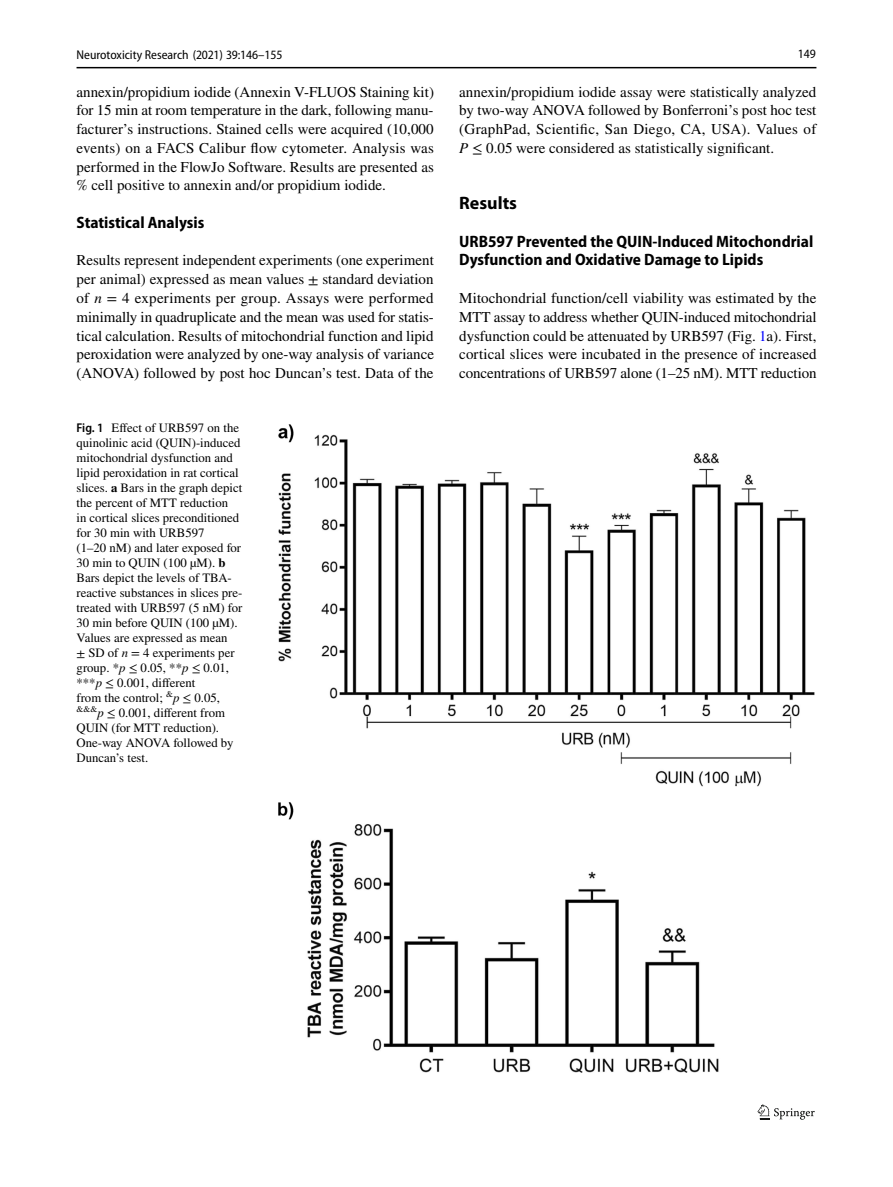
<style>
.page{position:relative;width:893px;height:1187px;background:#fff}
.page>*{position:absolute;margin:0;border:0;box-sizing:border-box;transform-origin:0 0}
.t1{font:700 18px "Myriad Pro";color:#000}
.t2{font:700 semi-condensed 16.5px/18.8px "Myriad Pro";color:#000}
.t3{font:15px/18.8px "STIX";letter-spacing:.005em;color:#000;text-align:justify}
.t4{font:12.75px/15px "STIX";color:#000}
.t5{font:semi-condensed 12.75px "Myriad Pro";color:#000}
.t6{font:semi-condensed 12.75px "Bhbhhg Myriad Pro";color:#000}
.s1{font-style:italic}
.s2{font-family:"Myriad Pro";font-weight:600;font-stretch:semi-condensed}
.s3{font-weight:700}
.s4{color:#00f}
</style>
<div class="page">
<hr style="left:77px;top:67px;width:739px;height:1px;background:#000">
<img style="left:278px;top:424px;width:537px;height:649px">
<svg style="left:757px;top:1104px;width:58px;height:15px"></svg>
<p class="t5" style="left:77px;top:48px;width:207px">Neurotoxicity Research (2021) 39:146–155</p>
<p class="t6" style="left:798px;top:49px;width:20px">149</p>
<p class="t3" style="left:77px;top:83px;width:359px">annexin/propidium iodide (Annexin V-FLUOS Staining kit) for 15 min at room temperature in the dark, following manu&shy;facturer’s instructions. Stained cells were acquired (10,000 events) on a FACS Calibur flow cytometer. Analysis was performed in the FlowJo Software. Results are presented as % cell positive to annexin and/or propidium iodide.</p>
<p class="t2" style="left:77px;top:213px;width:129px">Statistical Analysis</p>
<p class="t3" style="left:77px;top:252px;width:359px">Results represent independent experiments (one experiment per animal) expressed as mean values ± standard deviation of <span class="s1">n</span> = 4 experiments per group. Assays were performed minimally in quadruplicate and the mean was used for statis&shy;tical calculation. Results of mitochondrial function and lipid peroxidation were analyzed by one-way analysis of variance (ANOVA) followed by post hoc Duncan’s test. Data of the</p>
<p class="t4" style="left:77px;top:421px;width:167px"><span class="s2">Fig. 1</span> Effect of URB597 on the quinolinic acid (QUIN)-induced mitochondrial dysfunction and lipid peroxidation in rat cortical slices. <span class="s3">a</span> Bars in the graph depict the percent of MTT reduction<br>in cortical slices preconditioned for 30 min with URB597<br>(1–20 nM) and later exposed for<br>30 min to QUIN (100 µM). <span class="s3">b<br></span>Bars depict the levels of TBA&shy;reactive substances in slices pre&shy;treated with URB597 (5 nM) for<br>30 min before QUIN (100 µM).<br>Values are expressed as mean<br>± SD of <span class="s1">n</span> = 4 experiments per group. *<span class="s1">p</span> ≤ 0.05, **<span class="s1">p</span> ≤ 0.01, ***<span class="s1">p</span> ≤ 0.001, different<br>from the control; <sup>&amp;</sup><span class="s1">p</span> ≤ 0.05, <sup>&amp;&amp;&amp;</sup><span class="s1">p</span> ≤ 0.001, different from<br>QUIN (for MTT reduction).<br>One-way ANOVA followed by<br>Duncan’s test.</p>
<p class="t3" style="left:459px;top:83px;width:359px">annexin/propidium iodide assay were statistically analyzed by two-way ANOVA followed by Bonferroni’s post hoc test (GraphPad, Scientific, San Diego, CA, USA). Values of <span class="s1">P</span> ≤ 0.05 were considered as statistically significant.</p>
<p class="t1" style="left:459px;top:191px;width:59px">Results</p>
<p class="t2" style="left:459px;top:232px;width:356px">URB597 Prevented the QUIN‑Induced Mitochondrial<br>Dysfunction and Oxidative Damage to Lipids</p>
<p class="t3" style="left:459px;top:289px;width:359px">Mitochondrial function/cell viability was estimated by the MTT assay to address whether QUIN-induced mitochondrial dysfunction could be attenuated by URB597 (Fig. <span class="s4">1</span>a). First, cortical slices were incubated in the presence of increased concentrations of URB597 alone (1–25 nM). MTT reduction</p>
</div>
